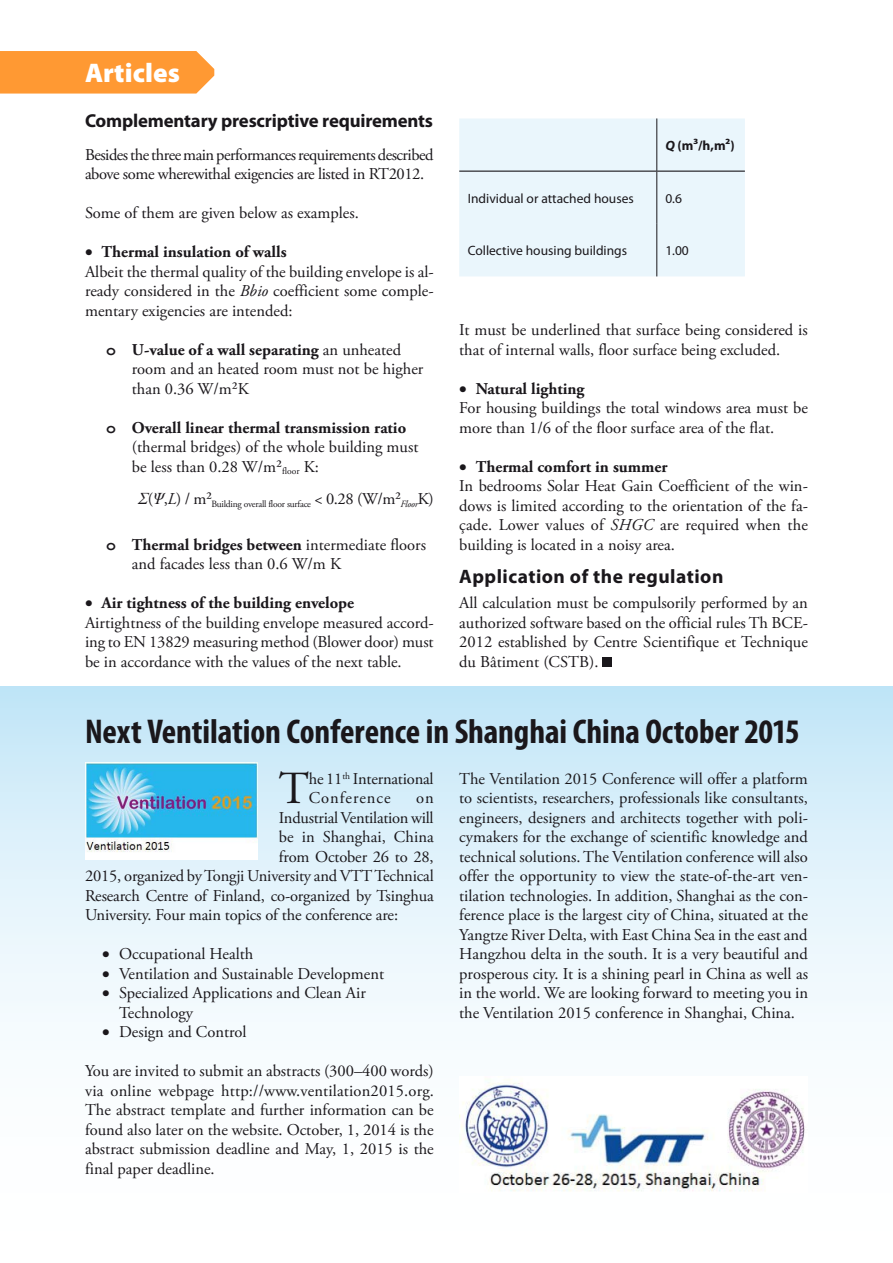
<style>
.page{position:relative;width:893px;height:1263px;background:#fff}
.page>*{position:absolute;margin:0;border:0;box-sizing:border-box;transform-origin:0 0}
.t1{font:45.9px "Adobe Garamond Pro";color:#1a171b}
.t2{font:700 condensed 34.5px "Myriad Pro";letter-spacing:-.005em;color:#1a171b}
.t3{font:900 27px "Myriad Pro";letter-spacing:.005em;color:#fff}
.t4{font:700 19.5px "Myriad Pro";letter-spacing:.025em;color:#1a171b}
.t5{font:700 18.75px "Myriad Pro";letter-spacing:-.01em;color:#1a171b}
.t6{font:16.5px/19.5px "Adobe Garamond Pro";color:#1a171b}
.t7{font:16.5px/19.5px "Adobe Garamond Pro";letter-spacing:-.03em;color:#1a171b}
.t8{font:700 16.5px "Adobe Garamond Pro";color:#1a171b}
.t9{font:16.5px "Symbol";color:#1a171b}
.t10{font:13.5px "Myriad Pro";color:#1a171b}
.t11{font:700 13.5px "Myriad Pro";color:#1a171b}
.t12{font:9.6px "Adobe Garamond Pro";letter-spacing:-.025em;color:#1a171b}
.s1{font-style:italic}
.s2{font-family:"Courier New";font-weight:700}
.s3{font-weight:700}
</style>
<div class="page">
<div style="left:459px;top:118px;width:286px;height:158px;background:#eaf6fc"></div>
<hr style="left:459px;top:171px;width:197px;height:1px;background:#1a171b">
<hr style="left:657px;top:171px;width:88px;height:1px;background:#1a171b">
<hr style="left:656px;top:118px;width:1px;height:53px;background:#1a171b">
<hr style="left:656px;top:171px;width:1px;height:53px;background:#1a171b">
<hr style="left:656px;top:224px;width:1px;height:52px;background:#1a171b">
<div style="left:603px;top:657px;width:9px;height:10px;background:#1a171b"></div>
<div style="left:0;top:51px;width:214px;height:43px;background:#f93"></div>
<div style="left:0;top:686px;width:893px;height:577px;background:linear-gradient(to bottom,#cae9f8,#fff)"></div>
<img style="left:85px;top:762px;width:173px;height:97px">
<img style="left:459px;top:1076px;width:349px;height:117px">
<h3 class="t3" style="left:85px;top:54px;width:96px">Articles</h3>
<p class="t5" style="left:85px;top:108px;width:350px">Complementary prescriptive requirements</p>
<p class="t7" style="left:85px;top:145px;width:350px">Besides the three main performances requirements described above some wherewithal exigencies are listed in RT2012.</p>
<p class="t6" style="left:85px;top:204px;width:275px">Some of them are given below as examples.</p>
<p class="t8" style="left:102px;top:242px;width:187px">Thermal insulation of walls</p>
<p class="t6" style="left:85px;top:262px;width:350px;text-align:justify">Albeit the thermal quality of the building envelope is al&shy;ready considered in the <span class="s1">Bbio</span> coefficient some comple&shy;mentary exigencies are intended:</p>
<p class="t6" style="left:132px;top:340px;width:293px;text-indent:-26px"><span class="s2">o</span> <span class="s3">U-value of a wall separating</span> an unheated room and an heated room must not be higher than 0.36 W/m²K</p>
<p class="t6" style="left:132px;top:418px;width:288px;text-indent:-26px"><span class="s2">o</span> <span class="s3">Overall linear thermal transmission ratio </span>(thermal bridges) of the whole building must be less than 0.28 W/m²<sub>floor</sub> K:</p>
<p class="t12" style="left:138px;top:498px;width:297px"><sup>Σ</sup><sup>(</sup><sup>Ψ</sup><sup>,</sup><sup>L</sup><sup>)</sup> <sup>/</sup> <sup>m²</sup>Building overall floor surface <sup>&lt;</sup> <sup>0.28</sup> <sup>(W/m²</sup><span class="s1">Floor</span><sup>K)</sup></p>
<p class="t6" style="left:132px;top:535px;width:296px;text-indent:-26px"><span class="s2">o</span> <span class="s3">Thermal bridges between</span> intermediate floors and facades less than 0.6 W/m K</p>
<p class="t8" style="left:102px;top:593px;width:254px">Air tightness of the building envelope</p>
<p class="t6" style="left:85px;top:613px;width:350px;text-align:justify">Airtightness of the building envelope measured accord&shy;ing to EN 13829 measuring method (Blower door) must be in accordance with the values of the next table.</p>
<p class="t9" style="left:85px;top:241px;width:9px">•</p>
<p class="t9" style="left:85px;top:592px;width:9px">•</p>
<p class="t11" style="left:665px;top:137px;width:71px"><span class="s1">Q</span> (m³/h,m²)</p>
<p class="t10" style="left:468px;top:190px;width:168px">I ndividual or attached houses</p>
<p class="t10" style="left:665px;top:190px;width:18px">0.6</p>
<p class="t10" style="left:468px;top:242px;width:161px">Collective housing buildings</p>
<p class="t10" style="left:665px;top:242px;width:25px">1.00</p>
<p class="t6" style="left:459px;top:321px;width:350px">It must be underlined that surface being considered is that of internal walls, floor surface being excluded.</p>
<p class="t8" style="left:476px;top:379px;width:110px">Natural lighting</p>
<p class="t6" style="left:459px;top:399px;width:350px">For housing buildings the total windows area must be more than 1/6 of the floor surface area of the flat.</p>
<p class="t8" style="left:476px;top:457px;width:193px">Thermal comfort in summer</p>
<p class="t6" style="left:459px;top:477px;width:350px;text-align:justify">In bedrooms Solar Heat Gain Coefficient of the win&shy;dows is limited according to the orientation of the fa&shy;çade. Lower values of <span class="s1">SHGC</span> are required when the building is located in a noisy area.</p>
<p class="t4" style="left:459px;top:563px;width:266px">Application of the regulation</p>
<p class="t6" style="left:459px;top:594px;width:350px;text-align:justify">All calculation must be compulsorily performed by an authorized software based on the official rules Th BCE-2012 established by Centre Scientifique et Technique du Bâtiment (CSTB).</p>
<p class="t9" style="left:459px;top:377px;width:9px">•</p>
<p class="t9" style="left:459px;top:455px;width:9px">•</p>
<h2 class="t2" style="left:85px;top:709px;width:716px">Next Ventilation Conference in Shanghai China October 2015</h2>
<h1 class="t1" style="left:279px;top:761px;width:32px">T</h1>
<p class="t6" style="left:309px;top:769px;width:126px">he 11<sup>th</sup> International<br>Conference</p>
<p class="t6" style="left:459px;top:769px;width:350px;text-align:justify">The Ventilation 2015 Conference will offer a platform to scientists, researchers, professionals like consultants, engineers, designers and architects together with poli&shy;cymakers for the exchange of scientific knowledge and technical solutions. The Ventilation conference will also offer the opportunity to view the state-of-the-art ven&shy;tilation technologies. In addition, Shanghai as the con&shy;ference place is the largest city of China, situated at the Yangtze River Delta, with East China Sea in the east and Hangzhou delta in the south. It is a very beautiful and prosperous city. It is a shining pearl in China as well as in the world. We are looking forward to meeting you in the Ventilation 2015 conference in Shanghai, China.</p>
<p class="t6" style="left:416px;top:789px;width:19px">on</p>
<p class="t6" style="left:279px;top:808px;width:156px">Industrial Ventilation will</p>
<p class="t6" style="left:279px;top:828px;width:156px">be in Shanghai, China</p>
<p class="t6" style="left:279px;top:847px;width:156px">from October 26 to 28,</p>
<p class="t6" style="left:85px;top:867px;width:350px">2015, organized by Tongji University and VTT Technical</p>
<p class="t6" style="left:85px;top:886px;width:350px">Research Centre of Finland, co-organized by Tsinghua</p>
<p class="t6" style="left:85px;top:906px;width:315px">University. Four main topics of the conference are:</p>
<p class="t6" style="left:102px;top:945px;width:153px">• Occupational Health</p>
<p class="t6" style="left:102px;top:964px;width:284px">• Ventilation and Sustainable Development</p>
<p class="t6" style="left:119px;top:984px;width:248px;text-indent:-17px">• Specialized Applications and Clean Air<br>Technology</p>
<p class="t6" style="left:102px;top:1023px;width:146px">• Design and Control</p>
<p class="t6" style="left:85px;top:1062px;width:350px;text-align:justify">You are invited to submit an abstracts (300–400 words) via online webpage http://www.ventilation2015.org.<br>The abstract template and further information can be found also later on the website. October, 1, 2014 is the abstract submission deadline and May, 1, 2015 is the final paper deadline.</p>
</div>
